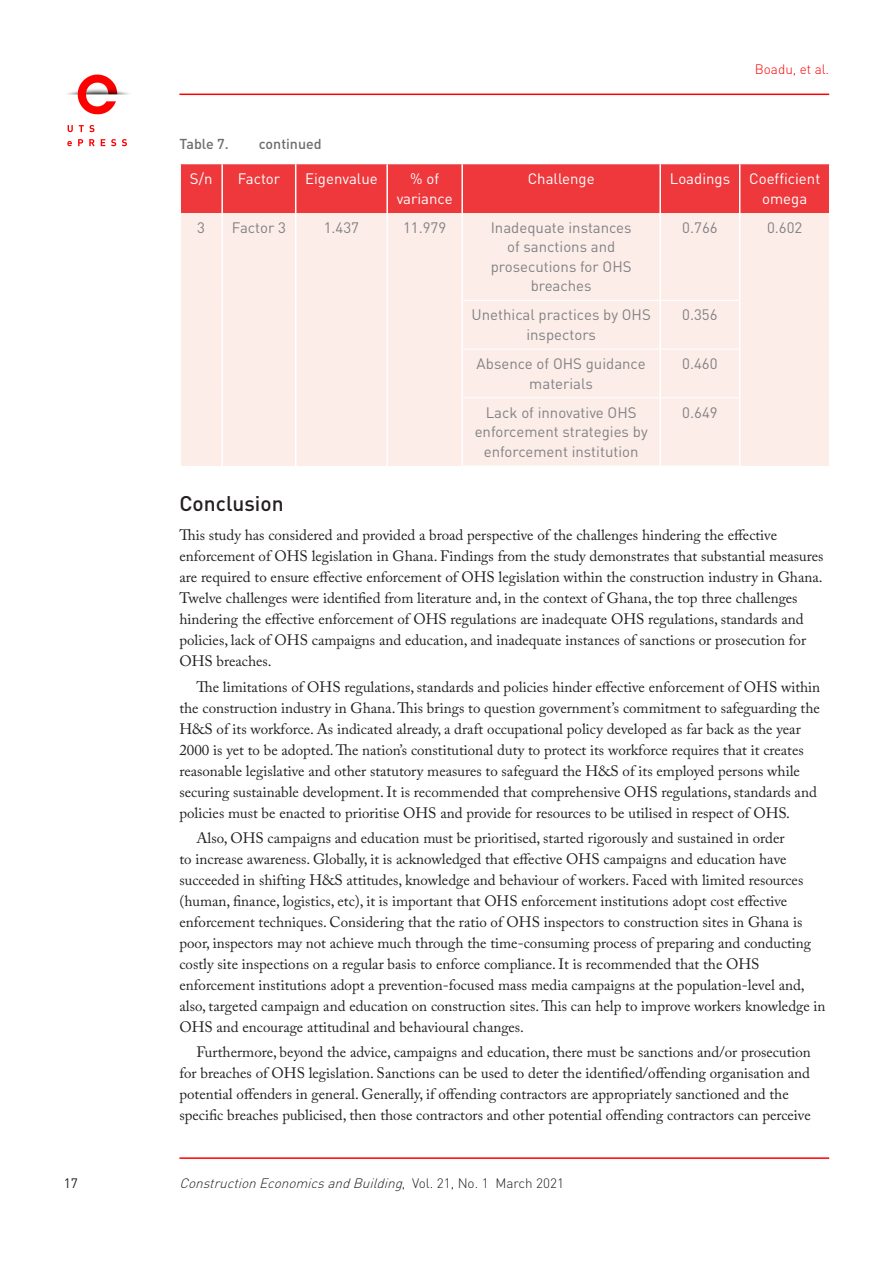
<style>
.page{position:relative;width:893px;height:1263px;background:#fff}
.page>*{position:absolute;margin:0;border:0;box-sizing:border-box;transform-origin:0 0}
.t1{font:500 21px "DIN Pro";color:#231f20}
.t2{font:15px/21px "Adobe Caslon Pro";color:#231f20}
.t3{font:15px/19.5px "DIN";color:#808285;text-align:center}
.t4{font:15px/19.5px "DIN";color:#fff;text-align:center}
.t5{font:500 14.25px "DIN";color:#6c6d70}
.t6{font:italic 300 13.5px "DIN Pro";color:#231f20}
.t7{font:300 13.5px "DIN Pro";color:#fe0000}
.t8{font:13.5px "DIN Pro";color:#231f20}
.s1{font-style:normal}
</style>
<div class="page">
<hr style="left:179px;top:1157px;width:650px;height:2px;background:#fe0000">
<div style="left:181px;top:164px;width:648px;height:49px;background:#ee383c"></div>
<div style="left:181px;top:213px;width:648px;height:253px;background:#fdede8"></div>
<hr style="left:221px;top:164px;width:2px;height:49px;background:#fff">
<hr style="left:295px;top:164px;width:1px;height:49px;background:#fff">
<hr style="left:386px;top:164px;width:2px;height:49px;background:#fff">
<hr style="left:461px;top:164px;width:2px;height:49px;background:#fff">
<hr style="left:659px;top:164px;width:2px;height:49px;background:#fff">
<hr style="left:739px;top:164px;width:1px;height:49px;background:#fff">
<hr style="left:463px;top:300px;width:196px;height:1px;background:#fff">
<hr style="left:661px;top:300px;width:78px;height:1px;background:#fff">
<hr style="left:463px;top:349px;width:196px;height:1px;background:#fff">
<hr style="left:661px;top:349px;width:78px;height:1px;background:#fff">
<hr style="left:463px;top:397px;width:196px;height:1px;background:#fff">
<hr style="left:661px;top:397px;width:78px;height:1px;background:#fff">
<hr style="left:221px;top:213px;width:2px;height:87px;background:#fff">
<hr style="left:221px;top:300px;width:2px;height:49px;background:#fff">
<hr style="left:221px;top:349px;width:2px;height:49px;background:#fff">
<hr style="left:221px;top:398px;width:2px;height:68px;background:#fff">
<hr style="left:295px;top:213px;width:1px;height:87px;background:#fff">
<hr style="left:295px;top:300px;width:1px;height:49px;background:#fff">
<hr style="left:295px;top:349px;width:1px;height:49px;background:#fff">
<hr style="left:295px;top:398px;width:1px;height:68px;background:#fff">
<hr style="left:386px;top:213px;width:2px;height:87px;background:#fff">
<hr style="left:386px;top:300px;width:2px;height:49px;background:#fff">
<hr style="left:386px;top:349px;width:2px;height:49px;background:#fff">
<hr style="left:386px;top:398px;width:2px;height:68px;background:#fff">
<hr style="left:461px;top:213px;width:2px;height:87px;background:#fff">
<hr style="left:659px;top:213px;width:2px;height:87px;background:#fff">
<hr style="left:739px;top:213px;width:1px;height:87px;background:#fff">
<hr style="left:461px;top:300px;width:2px;height:49px;background:#fff">
<hr style="left:659px;top:300px;width:2px;height:49px;background:#fff">
<hr style="left:739px;top:300px;width:1px;height:49px;background:#fff">
<hr style="left:461px;top:349px;width:2px;height:49px;background:#fff">
<hr style="left:659px;top:349px;width:2px;height:49px;background:#fff">
<hr style="left:739px;top:349px;width:1px;height:49px;background:#fff">
<hr style="left:461px;top:398px;width:2px;height:68px;background:#fff">
<hr style="left:659px;top:398px;width:2px;height:68px;background:#fff">
<hr style="left:739px;top:398px;width:1px;height:68px;background:#fff">
<img style="left:67px;top:74px;width:62px;height:73px">
<hr style="left:179px;top:94px;width:650px;height:1px;background:#fe0000">
<p class="t5" style="left:179px;top:135px;width:51px">Table 7.</p>
<p class="t5" style="left:259px;top:135px;width:64px">continued</p>
<p class="t7" style="left:755px;top:60px;width:76px">Boadu, et al.</p>
<p class="t4" style="left:190px;top:169px;width:24px">S/n</p>
<p class="t4" style="left:238px;top:169px;width:44px">Factor</p>
<p class="t4" style="left:305px;top:169px;width:74px">Eigenvalue</p>
<p class="t4" style="left:397px;top:169px;width:57px">% of variance</p>
<p class="t4" style="left:528px;top:169px;width:68px">Challenge</p>
<p class="t4" style="left:670px;top:169px;width:62px">Loadings</p>
<p class="t4" style="left:749px;top:169px;width:73px">Coefficient omega</p>
<p class="t3" style="left:197px;top:218px;width:9px">3</p>
<p class="t3" style="left:232px;top:218px;width:56px">Factor 3</p>
<p class="t3" style="left:324px;top:218px;width:37px">1.437</p>
<p class="t3" style="left:403px;top:218px;width:45px">11.979</p>
<p class="t3" style="left:491px;top:218px;width:142px">Inadequate instances of sanctions and prosecutions for OHS breaches</p>
<p class="t3" style="left:682px;top:218px;width:37px">0.766</p>
<p class="t3" style="left:767px;top:218px;width:37px">0.602</p>
<p class="t3" style="left:472px;top:305px;width:181px">Unethical practices by OHS inspectors</p>
<p class="t3" style="left:682px;top:305px;width:37px">0.356</p>
<p class="t3" style="left:477px;top:354px;width:171px">Absence of OHS guidance materials</p>
<p class="t3" style="left:682px;top:354px;width:37px">0.460</p>
<p class="t3" style="left:475px;top:403px;width:174px">Lack of innovative OHS enforcement strategies by enforcement institution</p>
<p class="t3" style="left:682px;top:403px;width:37px">0.649</p>
<h1 class="t1" style="left:179px;top:489px;width:106px">Conclusion</h1>
<p class="t2" style="left:179px;top:525px;width:646px">This study has considered and provided a broad perspective of the challenges hindering the effective enforcement of OHS legislation in Ghana. Findings from the study demonstrates that substantial measures are required to ensure effective enforcement of OHS legislation within the construction industry in Ghana.<br>Twelve challenges were identified from literature and, in the context of Ghana, the top three challenges hindering the effective enforcement of OHS regulations are inadequate OHS regulations, standards and policies, lack of OHS campaigns and education, and inadequate instances of sanctions or prosecution for OHS breaches.</p>
<p class="t2" style="left:179px;top:676px;width:642px;text-indent:17px">The limitations of OHS regulations, standards and policies hinder effective enforcement of OHS within the construction industry in Ghana. This brings to question government’s commitment to safeguarding the H&amp;S of its workforce. As indicated already, a draft occupational policy developed as far back as the year 2000 is yet to be adopted. The nation’s constitutional duty to protect its workforce requires that it creates reasonable legislative and other statutory measures to safeguard the H&amp;S of its employed persons while securing sustainable development. It is recommended that comprehensive OHS regulations, standards and policies must be enacted to prioritise OHS and provide for resources to be utilised in respect of OHS.</p>
<p class="t2" style="left:179px;top:827px;width:648px;text-indent:17px">Also, OHS campaigns and education must be prioritised, started rigorously and sustained in order<br>to increase awareness. Globally, it is acknowledged that effective OHS campaigns and education have succeeded in shifting H&amp;S attitudes, knowledge and behaviour of workers. Faced with limited resources (human, finance, logistics, etc), it is important that OHS enforcement institutions adopt cost effective enforcement techniques. Considering that the ratio of OHS inspectors to construction sites in Ghana is poor, inspectors may not achieve much through the time-consuming process of preparing and conducting costly site inspections on a regular basis to enforce compliance. It is recommended that the OHS enforcement institutions adopt a prevention-focused mass media campaigns at the population-level and, also, targeted campaign and education on construction sites. This can help to improve workers knowledge in OHS and encourage attitudinal and behavioural changes.</p>
<p class="t2" style="left:179px;top:1041px;width:633px;text-indent:17px">Furthermore, beyond the advice, campaigns and education, there must be sanctions and/or prosecution for breaches of OHS legislation. Sanctions can be used to deter the identified/offending organisation and potential offenders in general. Generally, if offending contractors are appropriately sanctioned and the specific breaches publicised, then those contractors and other potential offending contractors can perceive</p>
<p class="t8" style="left:64px;top:1174px;width:16px">17</p>
<p class="t6" style="left:179px;top:1174px;width:386px">ConstructionEconomicsandBuilding<span class="s1">, Vo l . 2 1 , N o . 1 M a rc h 2 0 2 1</span></p>
</div>
